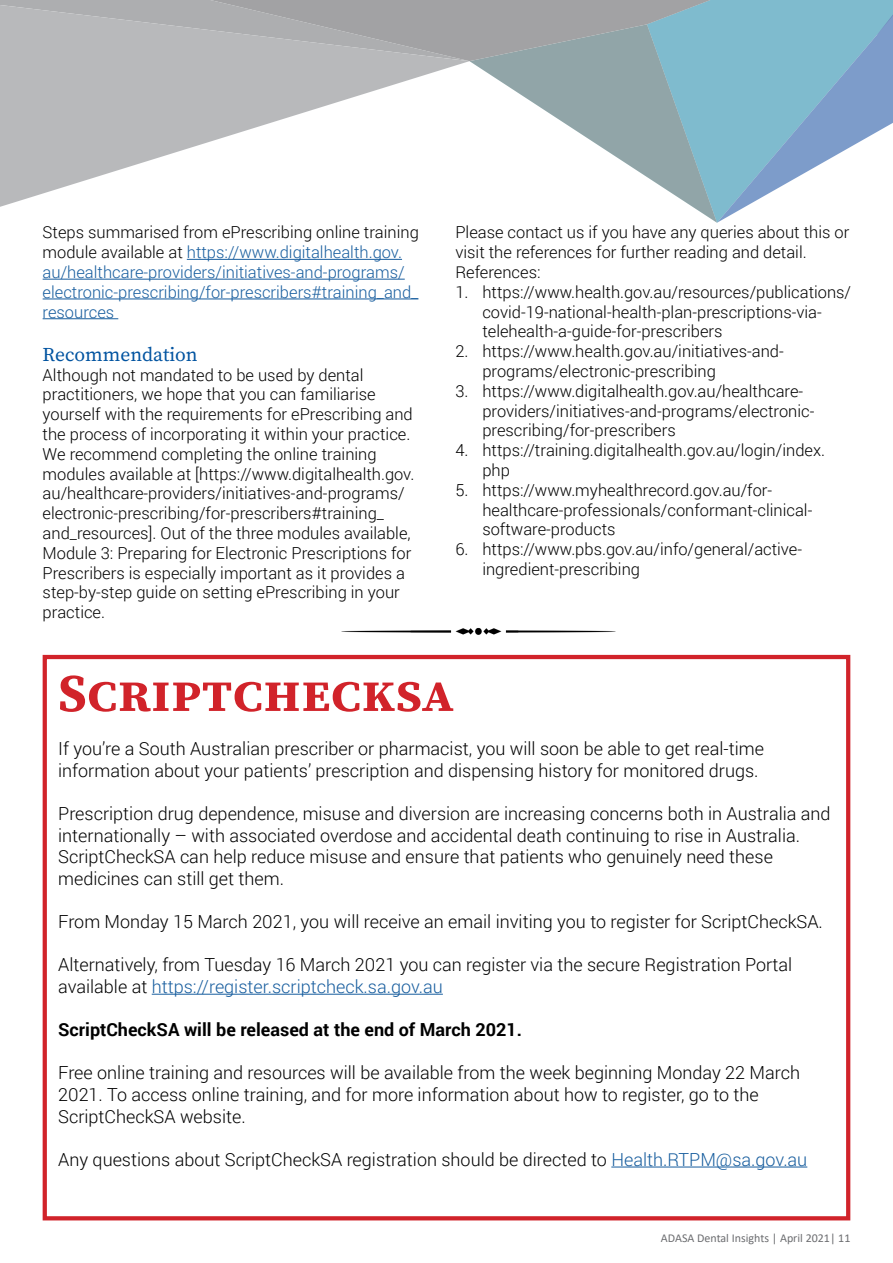
<style>
.page{position:relative;width:893px;height:1263px;background:#fff}
.page>*{position:absolute;margin:0;border:0;box-sizing:border-box;transform-origin:0 0}
.Page_Header_copy{font:700 52.5px "Source Serif Pro";color:#d1232a}
.Paragraph_Style_1{font:19.5px "Source Serif Pro";color:#0153a0}
.DI_Body_Font{font:300 18px/21.6px "Roboto";color:#000}
.DI_Body_Font-2{font:700 18px "Roboto";color:#000}
.DI_Body_Font-3{font:300 16.5px/19.8px "Roboto";color:#000}
.DI_Body_Font-4{font:300 16.5px/19.8px "Roboto";color:#175d9e}
.t1{font:12px "Calibri";color:#6c6d70}
.s1{color:#000}
.s2{color:#175d9e}
</style>
<div class="page">
<svg style="left:0;top:0;width:647px;height:207px"></svg>
<svg style="left:647px;top:0;width:246px;height:223px;fill:#7fbbce"></svg>
<img style="left:341px;top:628px;width:275px;height:7px">
<hr style="left:187px;top:259px;width:215px;height:1px;background:#175d9e">
<hr style="left:43px;top:279px;width:362px;height:1px;background:#175d9e">
<hr style="left:43px;top:299px;width:375px;height:1px;background:#175d9e">
<hr style="left:43px;top:318px;width:75px;height:1px;background:#175d9e">
<hr style="left:152px;top:994px;width:291px;height:1px;background:#175d9e">
<hr style="left:611px;top:1166px;width:196px;height:1px;background:#175d9e">
<div style="left:43px;top:655px;width:807px;height:565px;border:4px solid #d1232a"></div>
<p class="DI_Body_Font-4" style="left:43px;top:222px;width:378px"><span class="s1">Steps summarised from ePrescribing online training module available at</span> https://www.digitalhealth.gov. au/healthcare-providers/initiatives-and-programs/ electronic-prescribing/for-prescribers#training_and_ resources</p>
<p class="Paragraph_Style_1" style="left:43px;top:341px;width:157px">Recommendation</p>
<p class="DI_Body_Font-3" style="left:43px;top:364px;width:373px">Although not mandated to be used by dental practitioners, we hope that you can familiarise yourself with the requirements for ePrescribing and the process of incorporating it within your practice.<br>We recommend completing the online training modules available at [https://www.digitalhealth.gov. au/healthcare-providers/initiatives-and-programs/ electronic-prescribing/for-prescribers#training_ and_resources]. Out of the three modules available, Module 3: Preparing for Electronic Prescriptions for Prescribers is especially important as it provides a step-by-step guide on setting ePrescribing in your practice.</p>
<p class="DI_Body_Font-3" style="left:455px;top:222px;width:395px">Please contact us if you have any queries about this or visit the references for further reading and detail.</p>
<p class="DI_Body_Font-3" style="left:455px;top:262px;width:87px">References:</p>
<p class="DI_Body_Font-3" style="left:482px;top:281px;width:370px;text-indent:-27px">1. https://www.health.gov.au/resources/publications/ covid-19-national-health-plan-prescriptions-via&shy;telehealth-a-guide-for-prescribers</p>
<p class="DI_Body_Font-3" style="left:482px;top:341px;width:303px;text-indent:-27px">2. https://www.health.gov.au/initiatives-and&shy;programs/electronic-prescribing</p>
<p class="DI_Body_Font-3" style="left:482px;top:380px;width:334px;text-indent:-27px">3. https://www.digitalhealth.gov.au/healthcare&shy;providers/initiatives-and-programs/electronic&shy;prescribing/for-prescribers</p>
<p class="DI_Body_Font-3" style="left:482px;top:440px;width:344px;text-indent:-27px">4. https://training.digitalhealth.gov.au/login/index. php</p>
<p class="DI_Body_Font-3" style="left:482px;top:479px;width:332px;text-indent:-27px">5. https://www.myhealthrecord.gov.au/for&shy;healthcare-professionals/conformant-clinical&shy;software-products</p>
<p class="DI_Body_Font-3" style="left:482px;top:539px;width:321px;text-indent:-27px">6. https://www.pbs.gov.au/info/general/active&shy;ingredient-prescribing</p>
<p class="Page_Header_copy" style="left:58px;top:657px;width:398px">Scriptchecksa</p>
<p class="DI_Body_Font" style="left:58px;top:737px;width:707px">If you’re a South Australian prescriber or pharmacist, you will soon be able to get real-time information about your patients’ prescription and dispensing history for monitored drugs.</p>
<p class="DI_Body_Font" style="left:58px;top:802px;width:774px">Prescription drug dependence, misuse and diversion are increasing concerns both in Australia and internationally – with associated overdose and accidental death continuing to rise in Australia.<br>ScriptCheckSA can help reduce misuse and ensure that patients who genuinely need these medicines can still get them.</p>
<p class="DI_Body_Font" style="left:58px;top:910px;width:766px">From Monday 15 March 2021, you will receive an email inviting you to register for ScriptCheckSA.</p>
<p class="DI_Body_Font" style="left:58px;top:953px;width:736px">Alternatively, from Tuesday 16 March 2021 you can register via the secure Registration Portal available at <span class="s2">https://register.scriptcheck.sa.gov.au</span></p>
<p class="DI_Body_Font-2" style="left:58px;top:1017px;width:465px">ScriptCheckSA will be released at the end of March 2021.</p>
<p class="DI_Body_Font" style="left:58px;top:1061px;width:743px">Free online training and resources will be available from the week beginning Monday 22 March<br>2021. To access online training, and for more information about how to register, go to the<br>ScriptCheckSA website.</p>
<p class="DI_Body_Font" style="left:58px;top:1148px;width:751px">Any questions about ScriptCheckSA registration should be directed to <span class="s2">Health.RTPM@sa.gov.au</span></p>
<p class="t1" style="left:661px;top:1230px;width:191px">ADASA Dental Insights | April 2021| 11</p>
</div>
